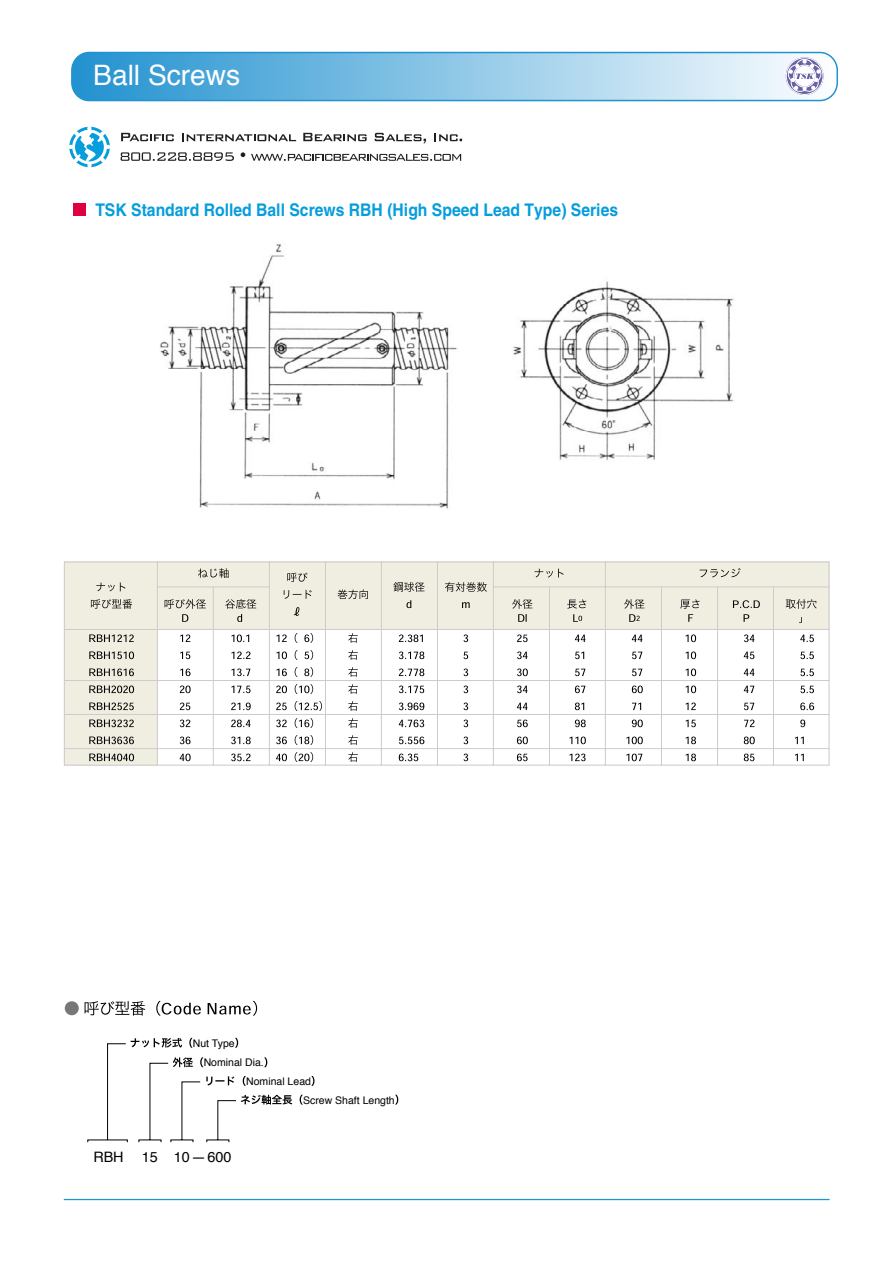
<style>
.page{position:relative;width:893px;height:1262px;background:#fff}
.page>*{position:absolute;margin:0;border:0;box-sizing:border-box;transform-origin:0 0}
.t1{font:28.2px "Helvetica";color:#fff}
.t2{font:700 17.4px "Helvetica";color:#069ddc;scale:.9 1}
.t3{font:14.4px "Helvetica";color:#000}
.t4{font:10.5px "Helvetica";color:#000}
</style>
<div class="page">
<svg style="left:65px;top:1001px;width:192px;height:14px"></svg>
<hr style="left:64px;top:1198px;width:765px;height:2px;background:#2292d0">
<svg style="left:311px;top:1076px;width:3px;height:9px"></svg>
<svg style="left:87px;top:1037px;width:216px;height:105px"></svg>
<svg style="left:395px;top:1094px;width:3px;height:10px"></svg>
<img style="left:160px;top:244px;width:574px;height:265px">
<div style="left:64px;top:561px;width:765px;height:68px;background:#f0eee1"></div>
<div style="left:64px;top:561px;width:93px;height:204px;background:#f0eee1"></div>
<hr style="left:64px;top:629px;width:765px;height:1px;background:#ccc">
<hr style="left:493px;top:586px;width:336px;height:1px;background:#ccc">
<hr style="left:64px;top:680px;width:765px;height:1px;background:#ccc">
<hr style="left:64px;top:714px;width:765px;height:1px;background:#ccc">
<hr style="left:64px;top:748px;width:765px;height:1px;background:#ccc">
<hr style="left:157px;top:561px;width:1px;height:204px;background:#ccc">
<hr style="left:213px;top:587px;width:1px;height:178px;background:#ccc">
<hr style="left:269px;top:561px;width:1px;height:204px;background:#ccc">
<hr style="left:325px;top:561px;width:1px;height:204px;background:#ccc">
<hr style="left:381px;top:561px;width:1px;height:204px;background:#ccc">
<hr style="left:437px;top:561px;width:1px;height:204px;background:#ccc">
<hr style="left:493px;top:561px;width:1px;height:204px;background:#ccc">
<hr style="left:549px;top:587px;width:1px;height:178px;background:#ccc">
<hr style="left:605px;top:561px;width:1px;height:204px;background:#ccc">
<hr style="left:661px;top:587px;width:1px;height:178px;background:#ccc">
<hr style="left:717px;top:587px;width:1px;height:178px;background:#ccc">
<hr style="left:773px;top:587px;width:1px;height:178px;background:#ccc">
<svg style="left:91px;top:568px;width:725px;height:54px"></svg>
<svg style="left:89px;top:633px;width:724px;height:10px"></svg>
<svg style="left:89px;top:650px;width:724px;height:10px"></svg>
<svg style="left:89px;top:667px;width:724px;height:10px"></svg>
<svg style="left:89px;top:684px;width:725px;height:10px"></svg>
<svg style="left:89px;top:701px;width:725px;height:10px"></svg>
<svg style="left:89px;top:718px;width:716px;height:10px"></svg>
<svg style="left:89px;top:735px;width:714px;height:10px"></svg>
<svg style="left:89px;top:752px;width:714px;height:10px"></svg>
<div style="left:64px;top:561px;width:765px;height:204px;border:1px solid #ccc"></div>
<div style="left:72px;top:52px;width:765px;height:48px;background:linear-gradient(to right,#2292d0,#fdfefe);border-radius:18px"></div>
<div style="left:71px;top:52px;width:767px;height:49px;border:2px solid #2292d0;border-radius:18px"></div>
<div style="left:73px;top:203px;width:13px;height:13px;background:#e0003f"></div>
<svg style="left:69px;top:127px;width:41px;height:40px"></svg>
<svg style="left:121px;top:133px;width:53px;height:8px"></svg>
<svg style="left:182px;top:133px;width:114px;height:8px"></svg>
<svg style="left:303px;top:133px;width:63px;height:8px"></svg>
<svg style="left:374px;top:133px;width:52px;height:10px"></svg>
<svg style="left:434px;top:133px;width:28px;height:8px"></svg>
<svg style="left:121px;top:152px;width:113px;height:9px"></svg>
<svg style="left:240px;top:152px;width:5px;height:5px"></svg>
<svg style="left:251px;top:154px;width:210px;height:7px"></svg>
<div style="left:786px;top:58px;width:37px;height:37px;border:1px solid #383384;border-radius:50%"></div>
<div style="left:786px;top:58px;width:37px;height:36px;border:1px solid #fff;border-radius:50%"></div>
<svg style="left:788px;top:58px;width:33px;height:34px"></svg>
<h1 class="t1" style="left:93px;top:51px;width:148px">Ball Screws</h1>
<p class="t2" style="left:95px;top:199px;width:582px">TSK Standard Rolled Ball Screws RBH (High Speed Lead Type) Series</p>
<p class="t4" style="left:193px;top:1034px;width:43px">Nut Type</p>
<p class="t4" style="left:204px;top:1053px;width:62px">Nominal Dia.</p>
<p class="t4" style="left:246px;top:1072px;width:66px">Nominal Lead</p>
<p class="t4" style="left:303px;top:1091px;width:93px">Screw Shaft Length</p>
<p class="t3" style="left:93px;top:1144px;width:32px">RBH</p>
<p class="t3" style="left:142px;top:1144px;width:91px">15 10—600</p>
</div>
